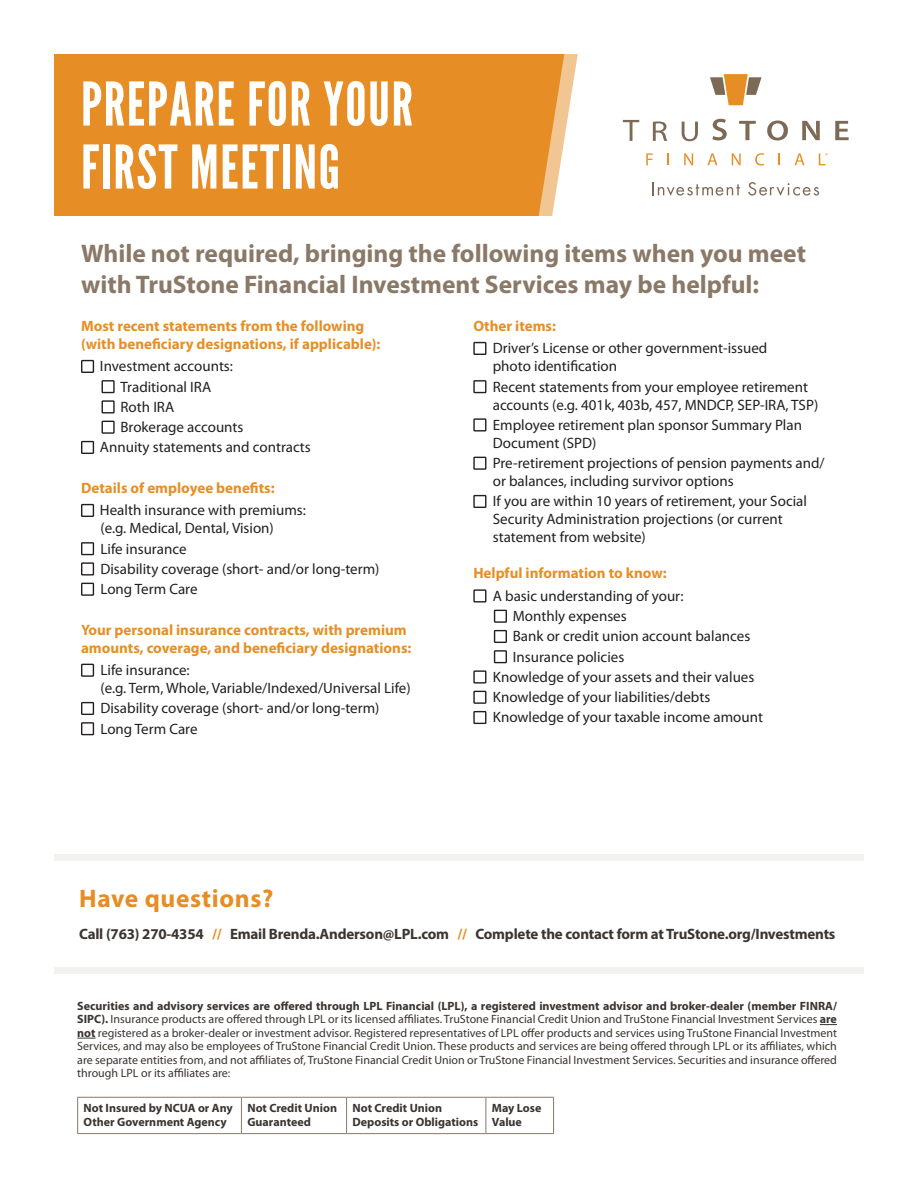
<style>
.page{position:relative;width:918px;height:1188px;background:#fff}
.page>*{position:absolute;margin:0;border:0;box-sizing:border-box;transform-origin:0 0}
.t1{font:60px/63px "League Gothic";letter-spacing:.025em;color:#fff}
.Paragraph_Style_1{font:700 25.5px/30.6px "Myriad Pro";color:#8b7968}
.Bullet_Points{font:700 25.5px "Myriad Pro";letter-spacing:.025em;color:#e68e25}
.t2{font:15px/18px "Myriad Pro";color:#231f20}
.t3{font:700 15px/18px "Myriad Pro";color:#e78e24}
.Orange_Subhead{font:15px "Myriad Variable Concept";letter-spacing:-.015em;color:#3c3530}
.t4{font:12px/13.5px "Myriad Pro";color:#3b342f;text-align:justify}
.t5{font:700 12px/13.5px "Myriad Pro";color:#3b342f}
.s1{color:#e68e25}
.s2{font-weight:700}
</style>
<div class="page">
<svg style="left:564px;top:54px;width:14px;height:87px"></svg>
<div style="left:54px;top:54px;width:510px;height:162px;background:#e68e25"></div>
<svg style="left:652px;top:182px;width:88px;height:14px"></svg>
<svg style="left:748px;top:182px;width:71px;height:14px"></svg>
<svg style="left:710px;top:74px;width:52px;height:31px"></svg>
<svg style="left:623px;top:120px;width:16px;height:21px"></svg>
<svg style="left:653px;top:121px;width:14px;height:20px"></svg>
<svg style="left:682px;top:122px;width:16px;height:19px"></svg>
<svg style="left:712px;top:119px;width:15px;height:21px"></svg>
<svg style="left:739px;top:121px;width:17px;height:19px"></svg>
<svg style="left:767px;top:121px;width:21px;height:19px"></svg>
<svg style="left:802px;top:121px;width:18px;height:19px"></svg>
<svg style="left:835px;top:121px;width:14px;height:19px"></svg>
<svg style="left:646px;top:153px;width:7px;height:12px"></svg>
<svg style="left:667px;top:153px;width:2px;height:12px"></svg>
<svg style="left:684px;top:153px;width:9px;height:12px"></svg>
<svg style="left:707px;top:153px;width:10px;height:12px"></svg>
<svg style="left:732px;top:153px;width:9px;height:12px"></svg>
<svg style="left:755px;top:153px;width:9px;height:13px"></svg>
<svg style="left:779px;top:153px;width:1px;height:12px"></svg>
<svg style="left:795px;top:153px;width:10px;height:12px"></svg>
<svg style="left:819px;top:153px;width:9px;height:12px"></svg>
<div style="left:54px;top:967px;width:810px;height:7px;background:#f4f2f1"></div>
<svg style="left:820px;top:1024px;width:17px;height:1px"></svg>
<svg style="left:77px;top:1038px;width:19px;height:1px"></svg>
<hr style="left:77px;top:1097px;width:164px;height:1px;background:#8b7968">
<hr style="left:77px;top:1098px;width:1px;height:35px;background:#8b7968">
<hr style="left:241px;top:1097px;width:106px;height:1px;background:#8b7968">
<hr style="left:241px;top:1098px;width:1px;height:35px;background:#8b7968">
<hr style="left:347px;top:1097px;width:139px;height:1px;background:#8b7968">
<hr style="left:346px;top:1098px;width:1px;height:35px;background:#8b7968">
<hr style="left:486px;top:1097px;width:68px;height:1px;background:#8b7968">
<hr style="left:486px;top:1098px;width:1px;height:35px;background:#8b7968">
<hr style="left:553px;top:1098px;width:1px;height:35px;background:#8b7968">
<hr style="left:77px;top:1133px;width:164px;height:1px;background:#8b7968">
<hr style="left:241px;top:1133px;width:106px;height:1px;background:#8b7968">
<hr style="left:347px;top:1133px;width:139px;height:1px;background:#8b7968">
<hr style="left:486px;top:1133px;width:68px;height:1px;background:#8b7968">
<svg style="left:81px;top:360px;width:13px;height:13px"></svg>
<svg style="left:102px;top:380px;width:13px;height:13px"></svg>
<svg style="left:102px;top:400px;width:13px;height:13px"></svg>
<svg style="left:102px;top:421px;width:13px;height:13px"></svg>
<svg style="left:81px;top:441px;width:13px;height:13px"></svg>
<svg style="left:81px;top:504px;width:13px;height:13px"></svg>
<svg style="left:81px;top:542px;width:13px;height:13px"></svg>
<svg style="left:81px;top:562px;width:13px;height:14px"></svg>
<svg style="left:81px;top:583px;width:13px;height:13px"></svg>
<svg style="left:81px;top:664px;width:13px;height:13px"></svg>
<svg style="left:81px;top:702px;width:13px;height:13px"></svg>
<svg style="left:81px;top:722px;width:13px;height:13px"></svg>
<div style="left:54px;top:854px;width:810px;height:7px;background:#f4f2f1"></div>
<svg style="left:473px;top:342px;width:13px;height:13px"></svg>
<svg style="left:473px;top:380px;width:13px;height:13px"></svg>
<svg style="left:473px;top:418px;width:13px;height:14px"></svg>
<svg style="left:473px;top:457px;width:13px;height:13px"></svg>
<svg style="left:473px;top:495px;width:13px;height:13px"></svg>
<svg style="left:473px;top:589px;width:13px;height:14px"></svg>
<svg style="left:494px;top:610px;width:13px;height:13px"></svg>
<svg style="left:494px;top:630px;width:13px;height:13px"></svg>
<svg style="left:494px;top:650px;width:13px;height:13px"></svg>
<svg style="left:473px;top:670px;width:13px;height:14px"></svg>
<svg style="left:473px;top:691px;width:13px;height:13px"></svg>
<svg style="left:473px;top:711px;width:13px;height:13px"></svg>
<p class="t1" style="left:81px;top:73px;width:334px">PREPARE FOR YOUR<br>FIRST MEETING</p>
<p class="Paragraph_Style_1" style="left:81px;top:237px;width:727px">While not required, bringing the following items when you meet with TruStone Financial Investment Services may be helpful:</p>
<p class="t3" style="left:81px;top:316px;width:301px">Most recent statements from the following (with beneficiary designations, if applicable):</p>
<p class="t2" style="left:100px;top:357px;width:135px">Investment accounts:</p>
<p class="t2" style="left:121px;top:377px;width:92px">Traditional IRA</p>
<p class="t2" style="left:121px;top:398px;width:55px">Roth IRA</p>
<p class="t2" style="left:121px;top:418px;width:124px">Brokerage accounts</p>
<p class="t2" style="left:100px;top:438px;width:212px">Annuity statements and contracts</p>
<p class="t3" style="left:81px;top:478px;width:195px">Details of employee benefits:</p>
<p class="t2" style="left:100px;top:501px;width:207px">Health insurance with premiums:</p>
<p class="t2" style="left:100px;top:519px;width:175px">(e.g. Medical, Dental, Vision)</p>
<p class="t2" style="left:100px;top:539px;width:88px">Life insurance</p>
<p class="t2" style="left:100px;top:560px;width:280px">Disability coverage (short- and/or long-term)</p>
<p class="t2" style="left:100px;top:580px;width:99px">Long Term Care</p>
<p class="t3" style="left:81px;top:620px;width:332px">Your personal insurance contracts, with premium amounts, coverage, and beneficiary designations:</p>
<p class="t2" style="left:100px;top:661px;width:91px">Life insurance:</p>
<p class="t2" style="left:100px;top:679px;width:312px">(e.g. Term, Whole, Variable/Indexed/Universal Life)</p>
<p class="t2" style="left:100px;top:699px;width:280px">Disability coverage (short- and/or long-term)</p>
<p class="t2" style="left:100px;top:719px;width:99px">Long Term Care</p>
<p class="t3" style="left:473px;top:316px;width:84px">Other items:</p>
<p class="t2" style="left:493px;top:339px;width:276px">Driver’s License or other government-issued photo identification</p>
<p class="t2" style="left:493px;top:377px;width:327px">Recent statements from your employee retirement accounts (e.g. 401k, 403b, 457, MNDCP, SEP-IRA, TSP)</p>
<p class="t2" style="left:493px;top:416px;width:311px">Employee retirement plan sponsor Summary Plan<br>Document (SPD)</p>
<p class="t2" style="left:493px;top:454px;width:333px">Pre-retirement projections of pension payments and/ or balances, including survivor options</p>
<p class="t2" style="left:493px;top:492px;width:316px">If you are within 10 years of retirement, your Social<br>Security Administration projections (or current statement from website)</p>
<p class="t3" style="left:473px;top:564px;width:195px">Helpful information to know:</p>
<p class="t2" style="left:493px;top:587px;width:192px">A basic understanding of your:</p>
<p class="t2" style="left:513px;top:607px;width:115px">Monthly expenses</p>
<p class="t2" style="left:513px;top:627px;width:239px">Bank or credit union account balances</p>
<p class="t2" style="left:513px;top:647px;width:113px">Insurance policies</p>
<p class="t2" style="left:493px;top:668px;width:263px">Knowledge of your assets and their values</p>
<p class="t2" style="left:493px;top:688px;width:219px">Knowledge of your liabilities/debts</p>
<p class="t2" style="left:493px;top:708px;width:272px">Knowledge of your taxable income amount</p>
<p class="Bullet_Points" style="left:79px;top:882px;width:196px">Have questions?</p>
<p class="Orange_Subhead" style="left:79px;top:925px;width:758px">Call (763) 270-4354 <span class="s1">//</span> Email Brenda.Anderson@LPL.com <span class="s1">//</span> Complete the contact form at TruStone.org/Investments</p>
<p class="t4" style="left:77px;top:999px;width:761px"><span class="s2">Securities and advisory services are offered through LPL Financial (LPL), a registered investment advisor and broker-dealer (member FINRA/ SIPC).</span> Insurance products are offered through LPL or its licensed affiliates. TruStone Financial Credit Union and TruStone Financial Investment Services <span class="s2">are not</span> registered as a broker-dealer or investment advisor. Registered representatives of LPL offer products and services using TruStone Financial Investment Services, and may also be employees of TruStone Financial Credit Union. These products and services are being offered through LPL or its affiliates, which are separate entities from, and not affiliates of, TruStone Financial Credit Union or TruStone Financial Investment Services. Securities and insurance offered through LPL or its affiliates are:</p>
<p class="t5" style="left:84px;top:1101px;width:151px">Not Insured by NCUA or Any<br>Other Government Agency</p>
<p class="t5" style="left:247px;top:1101px;width:91px">Not Credit Union<br>Guaranteed</p>
<p class="t5" style="left:353px;top:1101px;width:127px">Not Credit Union<br>Deposits or Obligations</p>
<p class="t5" style="left:492px;top:1101px;width:51px">May Lose<br>Value</p>
</div>
